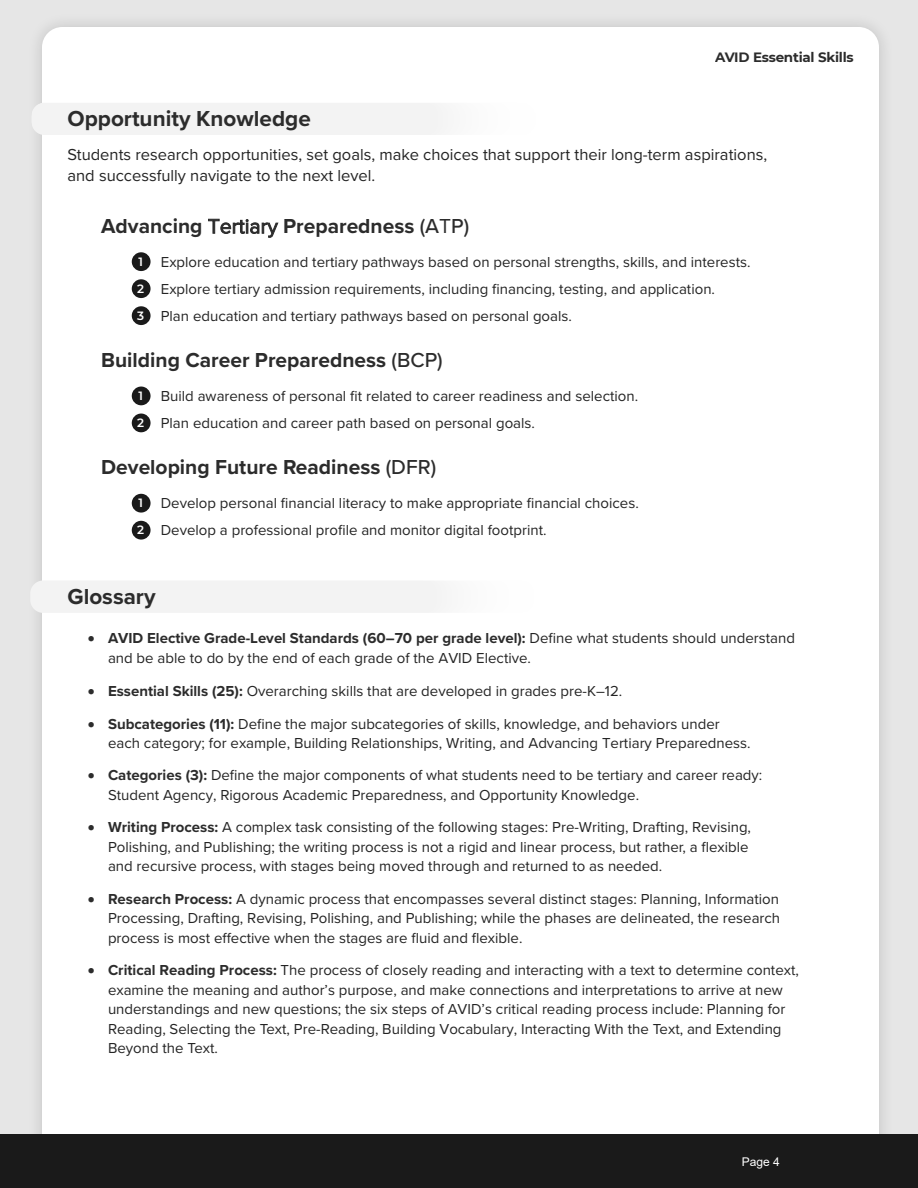
<style>
.page{position:relative;width:918px;height:1188px;background:#e6e6e6}
.page>*{position:absolute;margin:0;border:0;box-sizing:border-box;transform-origin:0 0}
.t1{font:700 22.5px "Proxima Nova";color:#2c2c2c}
.t2{font:700 21px "Proxima Nova";color:#2c2c2c}
.t3{font:16.5px/21px "Proxima Nova";color:#242424}
.Heading_3{font:15px/19.5px "Proxima Nova";color:#242424}
.t4{font:700 13.5px "Montserrat";letter-spacing:-.015em;color:#2c2c2c}
.t5{font:600 12px "Montserrat";color:#fff}
.t6{font:12px "Arial";color:#fff}
.s1{font-weight:400}
.s2{font-weight:500}
.s3{color:#2c2c2c}
.s4{font-weight:700;color:#2c2c2c}
.s5{font-style:inherit}
</style>
<div class="page">
<div style="left:27px;top:12px;width:867px;height:1171px;background:#e0e0e0"></div>
<div style="left:42px;top:27px;width:837px;height:1141px;background:#fff;border-radius:20px"></div>
<div style="left:30px;top:580px;width:511px;height:33px;background:#f3f3f3;border-radius:13px"></div>
<div style="left:31px;top:103px;width:511px;height:32px;background:#f3f3f3;border-radius:13px"></div>
<div style="left:132px;top:252px;width:19px;height:19px;background:#1a1a1a;border-radius:50%"></div>
<div style="left:132px;top:279px;width:19px;height:19px;background:#1a1a1a;border-radius:50%"></div>
<div style="left:132px;top:306px;width:19px;height:19px;background:#1a1a1a;border-radius:50%"></div>
<div style="left:132px;top:387px;width:19px;height:18px;background:#1a1a1a;border-radius:50%"></div>
<div style="left:132px;top:414px;width:19px;height:18px;background:#1a1a1a;border-radius:50%"></div>
<div style="left:132px;top:494px;width:19px;height:19px;background:#1a1a1a;border-radius:50%"></div>
<div style="left:132px;top:521px;width:19px;height:19px;background:#1a1a1a;border-radius:50%"></div>
<div style="left:0;top:1134px;width:918px;height:54px;background:#1a1a1a"></div>
<p class="t4" style="left:715px;top:47px;width:140px">AVID Essential Skills</p>
<p class="t1" style="left:68px;top:101px;width:245px">Opportunity Knowledge</p>
<p class="t3" style="left:68px;top:144px;width:701px">Students research opportunities, set goals, make choices that support their long-term aspirations, and successfully navigate to the next level.</p>
<p class="t2" style="left:101px;top:211px;width:370px">Advancing <span class="s1">Tertiary</span> Preparedness <span class="s2">(A</span><span class="s1">T</span><span class="s2">P)</span></p>
<p class="t5" style="left:138px;top:253px;width:6px">1</p>
<p class="Heading_3" style="left:161px;top:252px;width:591px">Explore education and tertiary pathways based on personal strengths, skills, and interests.</p>
<p class="t5" style="left:137px;top:280px;width:8px">2</p>
<p class="Heading_3" style="left:161px;top:279px;width:556px">Explore tertiary admission requirements, including financing, testing, and application.</p>
<p class="t5" style="left:137px;top:307px;width:8px">3</p>
<p class="Heading_3" style="left:161px;top:306px;width:413px">Plan education and tertiary pathways based on personal goals.</p>
<p class="t2" style="left:101px;top:344px;width:343px">Building Career Preparedness <span class="s2">(BCP)</span></p>
<p class="t5" style="left:138px;top:387px;width:6px">1</p>
<p class="Heading_3" style="left:161px;top:385px;width:479px">Build awareness of personal fit related to career readiness and selection.</p>
<p class="t5" style="left:137px;top:414px;width:8px">2</p>
<p class="Heading_3" style="left:161px;top:412px;width:376px">Plan education and career path based on personal goals.</p>
<p class="t2" style="left:101px;top:451px;width:336px">Developing Future Readiness <span class="s2">(DFR)</span></p>
<p class="t5" style="left:138px;top:495px;width:6px">1</p>
<p class="Heading_3" style="left:161px;top:493px;width:480px">Develop personal financial literacy to make appropriate financial choices.</p>
<p class="t5" style="left:137px;top:522px;width:8px">2</p>
<p class="Heading_3" style="left:161px;top:520px;width:387px">Develop a professional profile and monitor digital footprint.</p>
<p class="t1" style="left:68px;top:580px;width:90px">Glossary</p>
<p class="Heading_3" style="left:108px;top:628px;width:689px;text-indent:-20px"><span class="s3">•</span> <span class="s4">AVID Elective Grade-Level Standards (60–70 per grade level):</span> Define what students should understand and be able to do by the end of each grade of the AVID Elective.</p>
<p class="Heading_3" style="left:88px;top:681px;width:536px"><span class="s3">•</span> <span class="s4">Essential Skills (25):</span> Overarching skills that are developed in grades pre-K–12.</p>
<p class="Heading_3" style="left:108px;top:713px;width:644px;text-indent:-20px"><span class="s3">•</span> <span class="s4">Subcategories (11):</span> Define the major subcategories of skills, knowledge, and behaviors under each category; for example, Building Relationships, Writing, and Advancing Tertiary Preparedness.</p>
<p class="Heading_3" style="left:108px;top:765px;width:656px;text-indent:-20px"><span class="s3">•</span> <span class="s4">Categories (3):</span> Define the major components of what students need to be tertiary and career ready:<br>Student Agency, Rigorous Academic Preparedness, and Opportunity Knowledge.</p>
<p class="Heading_3" style="left:108px;top:817px;width:645px;text-indent:-20px"><span class="s3">•</span> <span class="s4">Writing Process:</span> A complex task consisting of the following stages: Pre-Writing, Drafting, Revising,<br>Polishing, and Publishing; the writing process is not a rigid and linear process, but rather, a flexible and recursive process, with stages being moved through and returned to as needed.</p>
<p class="Heading_3" style="left:108px;top:888px;width:674px;text-align:justify;text-indent:-20px"><span class="s3">•</span> <span class="s4">Research Process:</span> A dynamic process that encompasses several distinct stages: Planning, Information Processing, Drafting, Revising, Polishing, and Publishing; while the phases are delineated, the research process is most effective when the stages are fluid and flexible.</p>
<p class="Heading_3" style="left:108px;top:960px;width:692px;text-indent:-20px"><span class="s3">•</span> <span class="s4">Critical Reading Process:</span> The process of closely reading and interacting with a text to determine context, examine the meaning and author’s purpose, and make connections and interpretations to arrive at new understandings and new questions; the six steps of AVID’s critical reading process include: Planning for Reading, Selecting the Text, Pre-Reading, Building Vocabulary, Interacting With the Text, and Extending Beyond the Text.</p>
<p class="t6" style="left:742px;top:1154px;width:40px">Page <span class="s5">4</span></p>
</div>
